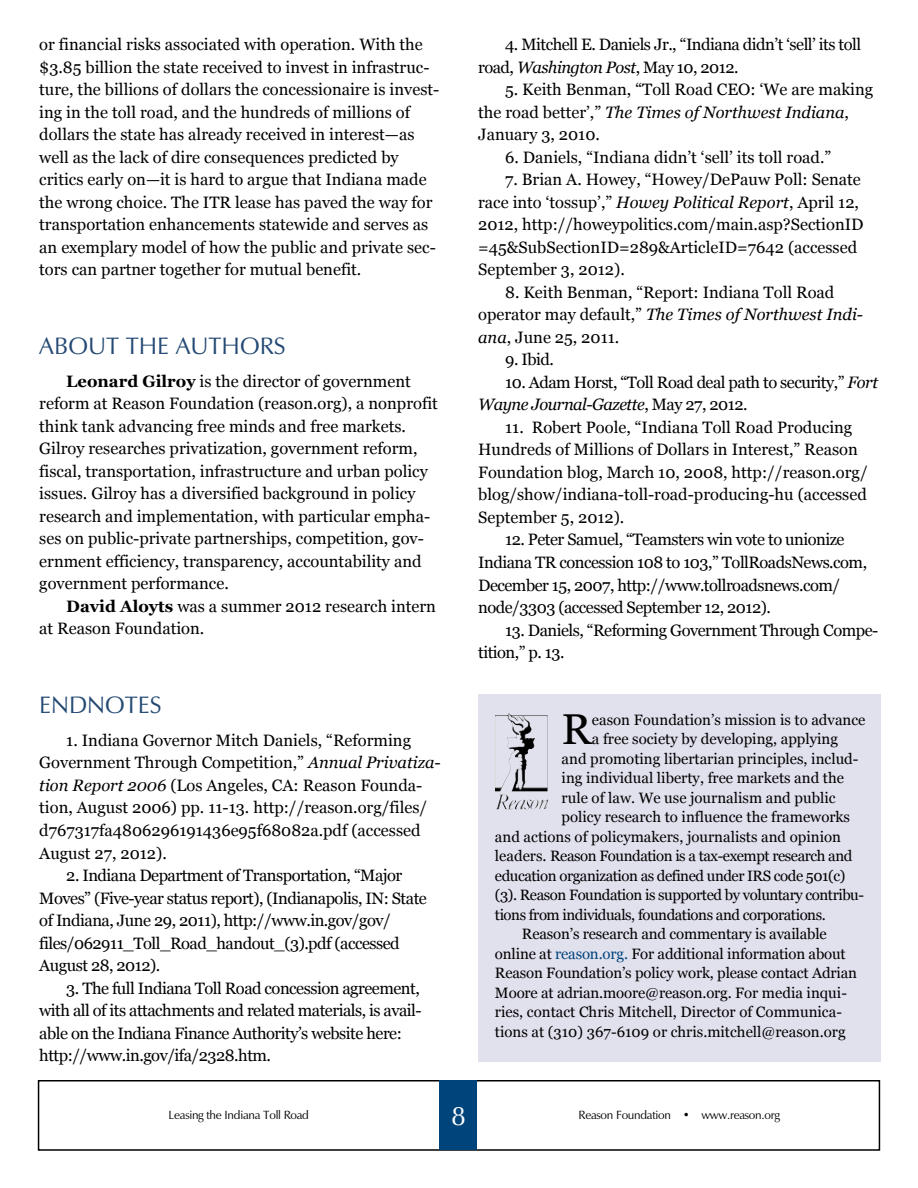
<style>
.page{position:relative;width:918px;height:1188px;background:#fff}
.page>*{position:absolute;margin:0;border:0;box-sizing:border-box;transform-origin:0 0}
.t1{font:43.2px "Georgia";color:#000}
.t2{font:27px "Zapf Humanist 601 BT";color:#fff}
.t3{font:24px "Zapf Humanist 601 BT";color:#234973}
.t4{font:16.5px/22.5px "Georgia";color:#000}
.t5{font:16.5px/22.5px "Georgia";letter-spacing:-.03em;color:#000}
.t6{font:15px "Georgia";color:#000}
.t7{font:15px "Georgia";letter-spacing:-.03em;color:#000}
.t8{font:12px "Zapf Humanist 601 BT";letter-spacing:-.025em;color:#000}
.s1{font-weight:700}
.s2{font-style:italic}
.s3{color:#00447c}
</style>
<div class="page">
<div style="left:38px;top:1080px;width:842px;height:71px;border:2px solid #000"></div>
<div style="left:439px;top:1080px;width:38px;height:70px;background:#00447c"></div>
<div style="left:478px;top:694px;width:402px;height:368px;background:#e1e0ed"></div>
<img style="left:495px;top:714px;width:16px;height:77px">
<p class="t4" style="left:39px;top:33px;width:402px">or financial risks associated with operation. With the $3.85 billion the state received to invest in infrastruc&shy;ture, the billions of dollars the concessionaire is invest&shy;ing in the toll road, and the hundreds of millions of dollars the state has already received in interest—as well as the lack of dire consequences predicted by critics early on—it is hard to argue that Indiana made the wrong choice. The ITR lease has paved the way for transportation enhancements statewide and serves as an exemplary model of how the public and private sec&shy;tors can partner together for mutual benefit.</p>
<h3 class="t3" style="left:39px;top:330px;width:248px">About the Authors</h3>
<p class="t4" style="left:39px;top:369px;width:400px;text-indent:27px"><span class="s1">Leonard Gilroy</span> is the director of government reform at Reason Foundation (reason.org), a nonprofit think tank advancing free minds and free markets.<br>Gilroy researches privatization, government reform, fiscal, transportation, infrastructure and urban policy issues. Gilroy has a diversified background in policy research and implementation, with particular empha&shy;ses on public-private partnerships, competition, gov&shy;ernment efficiency, transparency, accountability and government performance.</p>
<p class="t4" style="left:39px;top:594px;width:398px;text-indent:27px"><span class="s1">David Aloyts</span> was a summer 2012 research intern at Reason Foundation.</p>
<h3 class="t3" style="left:39px;top:690px;width:124px">Endnotes</h3>
<p class="t4" style="left:39px;top:728px;width:403px;text-indent:27px">1. Indiana Governor Mitch Daniels, “Reforming Government Through Competition,” <span class="s2">Annual Privatiza&shy;tion Report 2006</span> (Los Angeles, CA: Reason Founda&shy;tion, August 2006) pp. 11-13. http://reason.org/files/ d767317fa4806296191436e95f68082a.pdf (accessed August 27, 2012).</p>
<p class="t5" style="left:39px;top:863px;width:389px;text-indent:27px">2. Indiana Department of Transportation, “Major Moves” (Five-year status report), (Indianapolis, IN: State of Indiana, June 29, 2011), http://www.in.gov/gov/ files/062911_Toll_Road_handout_(3).pdf (accessed August 28, 2012).</p>
<p class="t5" style="left:39px;top:976px;width:384px;text-indent:27px">3. The full Indiana Toll Road concession agreement, with all of its attachments and related materials, is avail&shy;able on the Indiana Finance Authority’s website here: http://www.in.gov/ifa/2328.htm.</p>
<p class="t5" style="left:478px;top:33px;width:384px;text-indent:27px">4. Mitchell E. Daniels Jr., “Indiana didn’t ‘sell’ its toll road, <span class="s2">Washington Post</span>, May 10, 2012.</p>
<p class="t4" style="left:478px;top:78px;width:397px;text-indent:27px">5. Keith Benman, “Toll Road CEO: ‘We are making the road better’,” <span class="s2">The Times of Northwest Indiana</span>,<br>January 3, 2010.</p>
<p class="t4" style="left:505px;top:145px;width:328px">6. Daniels, “Indiana didn’t ‘sell’ its toll road.”</p>
<p class="t4" style="left:478px;top:168px;width:387px;text-indent:27px">7. Brian A. Howey, “Howey/DePauw Poll: Senate race into ‘tossup’,” <span class="s2">Howey Political Report</span>, April 12, 2012, http://howeypolitics.com/main.asp?SectionID =45&amp;SubSectionID=289&amp;ArticleID=7642 (accessed September 3, 2012).</p>
<p class="t4" style="left:478px;top:280px;width:386px;text-indent:27px">8. Keith Benman, “Report: Indiana Toll Road operator may default,” <span class="s2">The Times of Northwest Indi&shy;ana</span>, June 25, 2011.</p>
<p class="t4" style="left:505px;top:348px;width:50px">9. Ibid.</p>
<p class="t5" style="left:478px;top:370px;width:401px;text-indent:27px">10. Adam Horst, “Toll Road deal path to security,” <span class="s2">Fort<br>Wayne Journal-Gazette</span>, May 27, 2012.</p>
<p class="t4" style="left:478px;top:415px;width:391px;text-indent:27px">11. Robert Poole, “Indiana Toll Road Producing Hundreds of Millions of Dollars in Interest,” Reason Foundation blog, March 10, 2008, http://reason.org/ blog/show/indiana-toll-road-producing-hu (accessed September 5, 2012).</p>
<p class="t5" style="left:478px;top:528px;width:390px;text-indent:27px">12. Peter Samuel, “Teamsters win vote to unionize Indiana TR concession 108 to 103,” TollRoadsNews.com, December 15, 2007, http://www.tollroadsnews.com/ node/3303 (accessed September 12, 2012).</p>
<p class="t5" style="left:478px;top:618px;width:402px;text-indent:27px">13. Daniels, “Reforming Government Through Compe&shy;tition,” p. 13.</p>
<h1 class="t1" style="left:562px;top:698px;width:32px">R</h1>
<p class="t6" style="left:592px;top:709px;width:275px">eason Foundation’s mission is to advance</p>
<p class="t6" style="left:592px;top:728px;width:248px">a free society by developing, applying</p>
<p class="t6" style="left:562px;top:748px;width:298px">and promoting libertarian principles, includ-</p>
<p class="t6" style="left:562px;top:767px;width:284px">ing individual liberty, free markets and the</p>
<p class="t6" style="left:562px;top:787px;width:275px">rule of law. We use journalism and public</p>
<p class="t6" style="left:562px;top:806px;width:290px">policy research to influence the frameworks</p>
<p class="t6" style="left:495px;top:826px;width:348px">and actions of policymakers, journalists and opinion</p>
<p class="t7" style="left:495px;top:845px;width:359px">leaders. Reason Foundation is a tax-exempt research and</p>
<p class="t7" style="left:495px;top:865px;width:352px">education organization as defined under IRS code 501(c)</p>
<p class="t7" style="left:495px;top:884px;width:371px">(3). Reason Foundation is supported by voluntary contribu-</p>
<p class="t7" style="left:495px;top:904px;width:332px">tions from individuals, foundations and corporations.</p>
<p class="t6" style="left:522px;top:923px;width:306px">Reason’s research and commentary is available</p>
<p class="t6" style="left:495px;top:943px;width:352px">online at <span class="s3">reason.org.</span> For additional information about</p>
<p class="t6" style="left:495px;top:962px;width:364px">Reason Foundation’s policy work, please contact Adrian</p>
<p class="t6" style="left:495px;top:982px;width:353px">Moore at adrian.moore@reason.org. For media inqui-</p>
<p class="t6" style="left:495px;top:1001px;width:349px">ries, contact Chris Mitchell, Director of Communica-</p>
<p class="t6" style="left:495px;top:1021px;width:352px">tions at (310) 367-6109 or chris.mitchell@reason.org</p>
<p class="t8" style="left:169px;top:1107px;width:142px">Leasing the I ndiana Toll Road</p>
<h2 class="t2" style="left:451px;top:1099px;width:16px">8</h2>
<p class="t8" style="left:578px;top:1107px;width:203px">Reason Foundation • www.reason.org</p>
</div>
